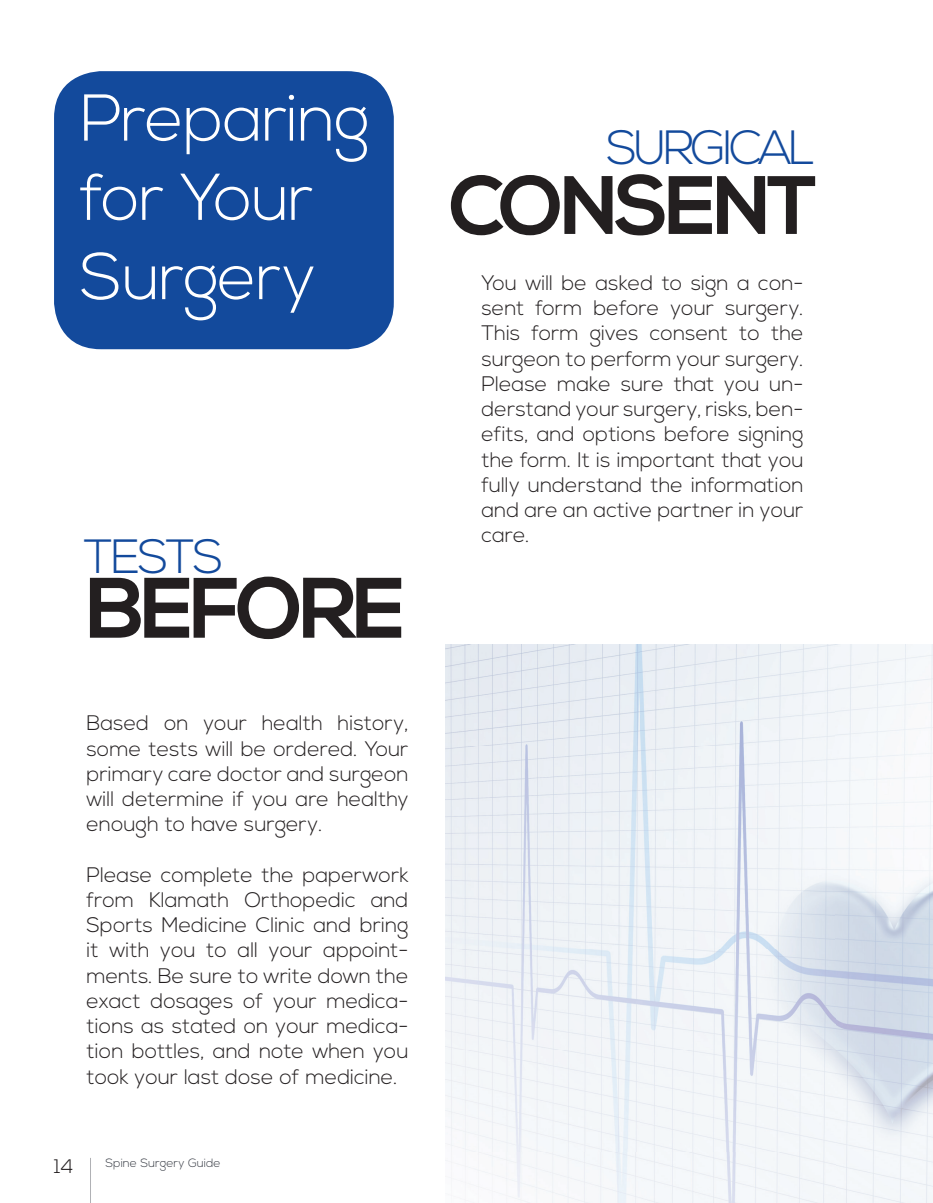
<style>
.page{position:relative;width:933px;height:1203px;background:#fff}
.page>*{position:absolute;margin:0;border:0;box-sizing:border-box;transform-origin:0 0}
.t1{font:700 85.5px "Nexa";letter-spacing:-.05em;color:#231f20}
.t2{font:700 82.5px "Nexa";letter-spacing:-.05em;color:#231f20}
.t3{font:300 66px/79.2px "Nexa";letter-spacing:-.02em;color:#fff}
.t4{font:300 48px "Nexa";letter-spacing:-.07em;color:#134a9c}
.t5{font:300 21px/25.2px "Nexa";color:#231f20;text-align:justify}
.t6{font:300 19.5px "Nexa";color:#231f20}
.t7{font:300 12px "Nexa";color:#383c45}
</style>
<div class="page">
<hr style="left:90px;top:1157px;width:1px;height:45px;background:#b0b1b5">
<img style="left:445px;top:644px;width:487px;height:558px">
<div style="left:54px;top:71px;width:339px;height:278px;background:#134a9c;border-radius:47px"></div>
<h3 class="t3" style="left:80px;top:81px;width:291px">Preparing for Your<br>Surgery</h3>
<h3 class="t4" style="left:84px;top:528px;width:141px">TESTS</h3>
<h1 class="t1" style="left:86px;top:558px;width:321px">BEFORE</h1>
<p class="t5" style="left:86px;top:711px;width:323px">Based on your health history, some tests will be ordered. Your primary care doctor and surgeon will determine if you are healthy enough to have surgery.</p>
<p class="t5" style="left:86px;top:862px;width:323px">Please complete the paperwork from Klamath Orthopedic and Sports Medicine Clinic and bring it with you to all your appoint&shy;ments. Be sure to write down the exact dosages of your medica&shy;tions as stated on your medica&shy;tion bottles, and note when you took your last dose of medicine.</p>
<p class="t6" style="left:54px;top:1154px;width:21px">14</p>
<p class="t7" style="left:105px;top:1155px;width:117px">Spine Surgery Guide</p>
<h3 class="t4" style="left:606px;top:120px;width:210px">SURGICAL</h3>
<h2 class="t2" style="left:448px;top:158px;width:370px">CONSENT</h2>
<p class="t5" style="left:481px;top:271px;width:323px">You will be asked to sign a con&shy;sent form before your surgery.<br>This form gives consent to the surgeon to perform your surgery.<br>Please make sure that you un&shy;derstand your surgery, risks, ben&shy;efits, and options before signing the form. It is important that you fully understand the information and are an active partner in your care.</p>
</div>
